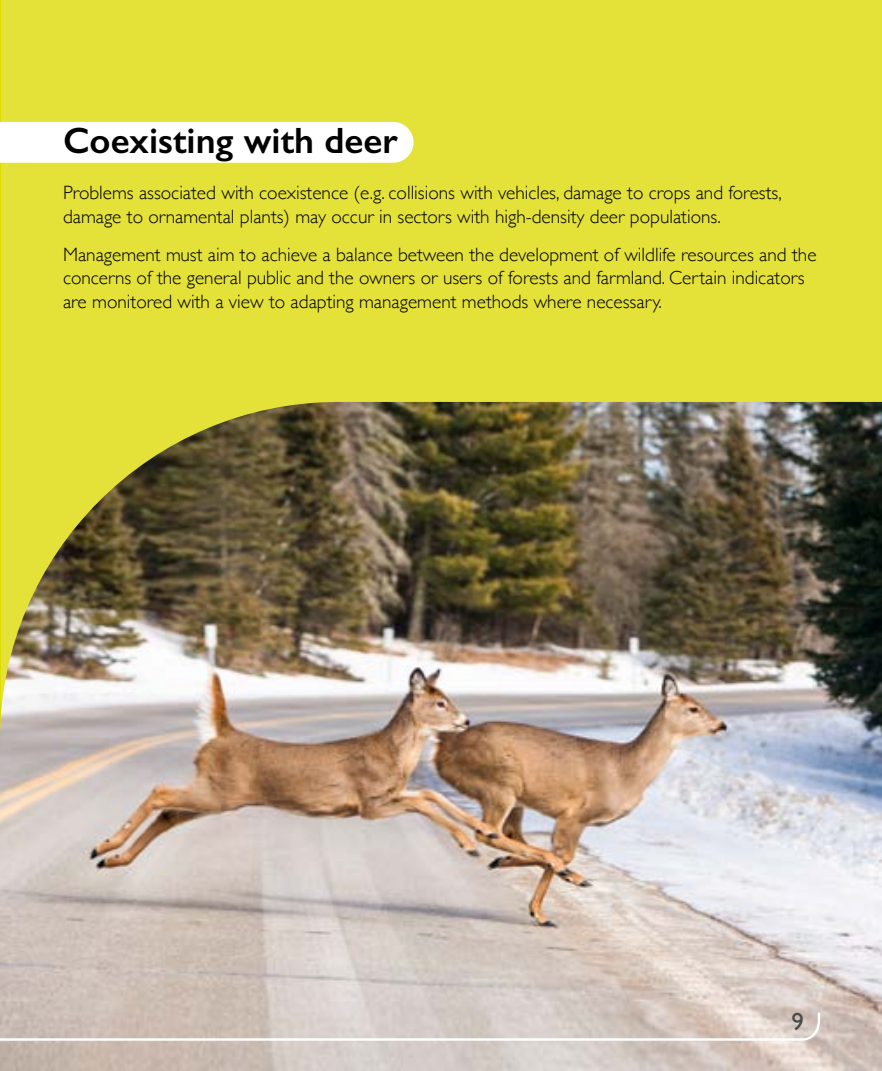
<style>
.page{position:relative;width:882px;height:1071px;background:#fff}
.page>*{position:absolute;margin:0;border:0;box-sizing:border-box;transform-origin:0 0}
.t1{font:600 36.75px "Gill Sans";color:#000}
.t2{font:24.5px "Gill Sans";color:#4a4a49}
.t3{font:300 19.25px/23.1px "Gill Sans";color:#000}
</style>
<div class="page">
<div style="left:0;top:0;width:882px;height:402px;background:#e4e139"></div>
<img style="left:0;top:402px;width:882px;height:669px">
<svg style="left:0;top:1010px;width:821px;height:32px;background:#d6cac4"></svg>
<svg style="left:0;top:122px;width:414px;height:41px"></svg>
<h1 class="t1" style="left:63px;top:118px;width:336px">Coexisting with deer</h1>
<p class="t3" style="left:63px;top:181px;width:720px">Problems associated with coexistence (e.g. collisions with vehicles, damage to crops and forests, damage to ornamental plants) may occur in sectors with high-density deer populations.</p>
<p class="t3" style="left:63px;top:243px;width:755px">Management must aim to achieve a balance between the development of wildlife resources and the concerns of the general public and the owners or users of forests and farmland. Certain indicators are monitored with a view to adapting management methods where necessary.</p>
<p class="t2" style="left:791px;top:1007px;width:14px">9</p>
</div>
